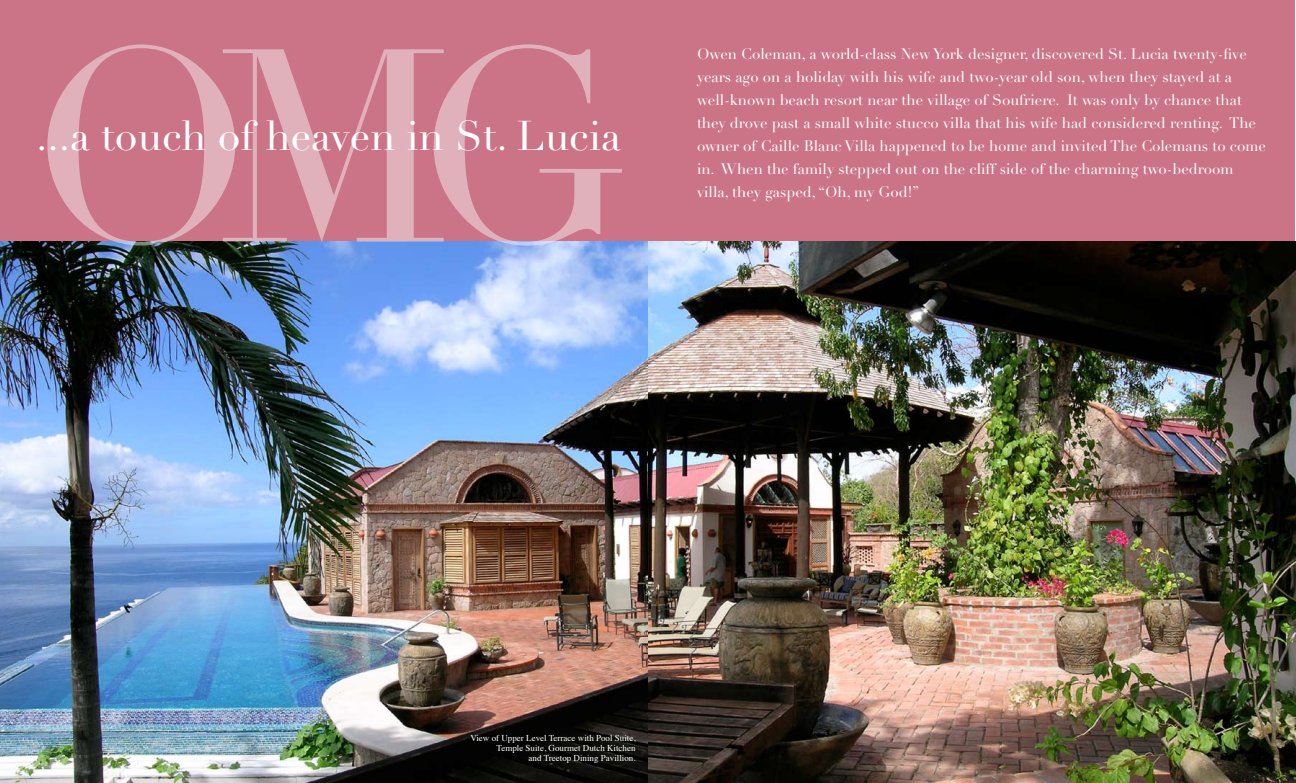
<style>
.page{position:relative;width:1296px;height:783px;background:#fff}
.page>*{position:absolute;margin:0;border:0;box-sizing:border-box;transform-origin:0 0}
.t1{font:270px "Didot LH";color:#fff}
.t2{font:41px "Didot LH";color:#fff}
.t3{font:15px/23px "Didot LH";color:#fff}
.t4{font:9px/10px "Times";color:#fff;text-align:right}
</style>
<div class="page">
<div style="left:0;top:0;width:1296px;height:245px;background:#cb7487"></div>
<img style="left:648px;top:242px;width:648px;height:541px">
<img style="left:0;top:242px;width:648px;height:541px">
<h1 class="t1" style="left:29px;top:-13px;width:600px">OMG</h1>
<p class="t3" style="left:697px;top:43px;width:571px">Owen Coleman, a world-class New York designer, discovered St. Lucia twenty-five years ago on a holiday with his wife and two-year old son, when they stayed at a well-known beach resort near the village of Soufriere. It was only by chance that they drove past a small white stucco villa that his wife had considered renting. The owner of Caille Blanc Villa happened to be home and invited The Colemans to come in. When the family stepped out on the cliff side of the charming two-bedroom villa, they gasped, “Oh, my God!”</p>
<h2 class="t2" style="left:36px;top:112px;width:586px">...a touch of heaven in St. Lucia</h2>
<p class="t4" style="left:470px;top:734px;width:167px">View of Upper Level Terrace with Pool Suite,<br>Temple Suite, Gourmet Dutch Kitchen<br>and Treetop Dining Pavillion.</p>
</div>
